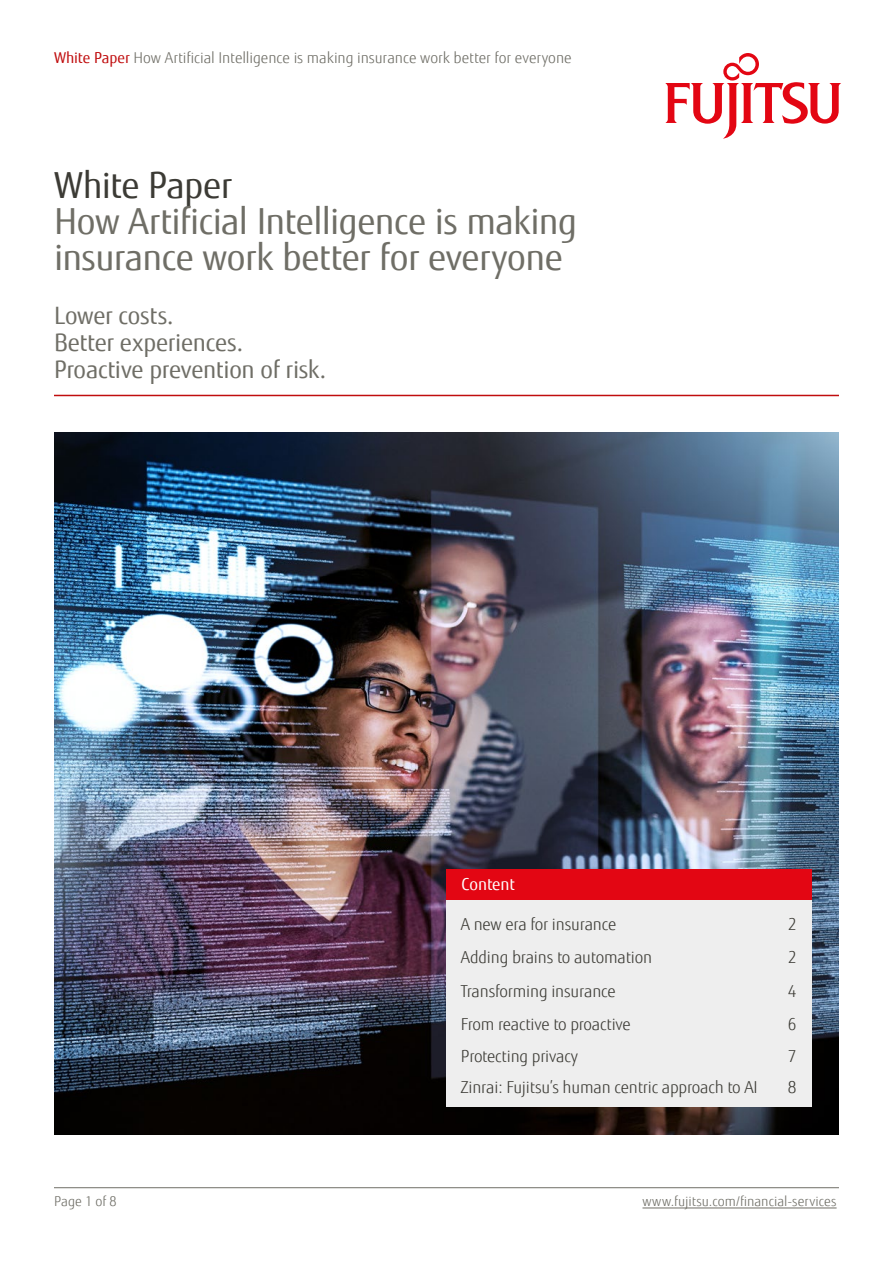
<style>
.page{position:relative;width:893px;height:1263px;background:#fff}
.page>*{position:absolute;margin:0;border:0;box-sizing:border-box;transform-origin:0 0}
.t1{font:36px/36px "Fujitsu Sans";letter-spacing:-.015em;color:#6f6e66}
.t2{font:36px "Fujitsu Sans";letter-spacing:-.015em;color:#3c3b35}
.t3{font:24px/27px "Fujitsu Sans";letter-spacing:-.01em;color:#6f6e66}
.t4{font:300 16.5px "Fujitsu Sans";letter-spacing:-.01em;color:#3c3b35}
.t5{font:16.5px "Fujitsu Sans";color:#fff}
.t6{font:300 15px "Fujitsu Sans";color:#6f6e66}
.t7{font:300 13.5px "Fujitsu Sans";letter-spacing:.005em;color:#6f6e66}
.s1{font-weight:400;color:#c00d0e}
</style>
<div class="page">
<hr style="left:642px;top:1208px;width:195px;height:1px;background:#6f6e66">
<hr style="left:54px;top:1187px;width:785px;height:1px;background:#6f6e66">
<img style="left:54px;top:432px;width:785px;height:702px">
<div style="left:446px;top:869px;width:366px;height:238px;background:#eee"></div>
<div style="left:446px;top:869px;width:366px;height:31px;background:#e30613"></div>
<svg style="left:665px;top:53px;width:176px;height:86px"></svg>
<hr style="left:54px;top:395px;width:785px;height:1px;background:#c00d0e">
<p class="t6" style="left:54px;top:49px;width:519px"><span class="s1">White Paper</span> How Artificial Intelligence is making insurance work better for everyone</p>
<h1 class="t2" style="left:54px;top:164px;width:180px">White Paper</h1>
<h1 class="t1" style="left:54px;top:204px;width:525px">How Artificial Intelligence is making insurance work better for everyone</h1>
<h2 class="t3" style="left:54px;top:302px;width:273px">Lower costs.<br>Better experiences.<br>Proactive prevention of risk.</h2>
<p class="t7" style="left:54px;top:1193px;width:64px">Page 1 of 8</p>
<p class="t5" style="left:462px;top:874px;width:55px">Content</p>
<p class="t4" style="left:461px;top:914px;width:157px">A new era for insurance</p>
<p class="t4" style="left:788px;top:914px;width:10px">2</p>
<p class="t4" style="left:461px;top:947px;width:193px">Adding brains to automation</p>
<p class="t4" style="left:788px;top:947px;width:10px">2</p>
<p class="t4" style="left:461px;top:981px;width:156px">Transforming insurance</p>
<p class="t4" style="left:788px;top:981px;width:10px">4</p>
<p class="t4" style="left:461px;top:1015px;width:171px">From reactive to proactive</p>
<p class="t4" style="left:788px;top:1015px;width:10px">6</p>
<p class="t4" style="left:461px;top:1046px;width:119px">Protecting privacy</p>
<p class="t4" style="left:788px;top:1046px;width:10px">7</p>
<p class="t4" style="left:461px;top:1078px;width:298px">Zinrai: Fujitsu’s human centric approach to AI</p>
<p class="t4" style="left:788px;top:1078px;width:10px">8</p>
<p class="t7" style="left:642px;top:1193px;width:196px">www.fujitsu.com/financial-services</p>
</div>
